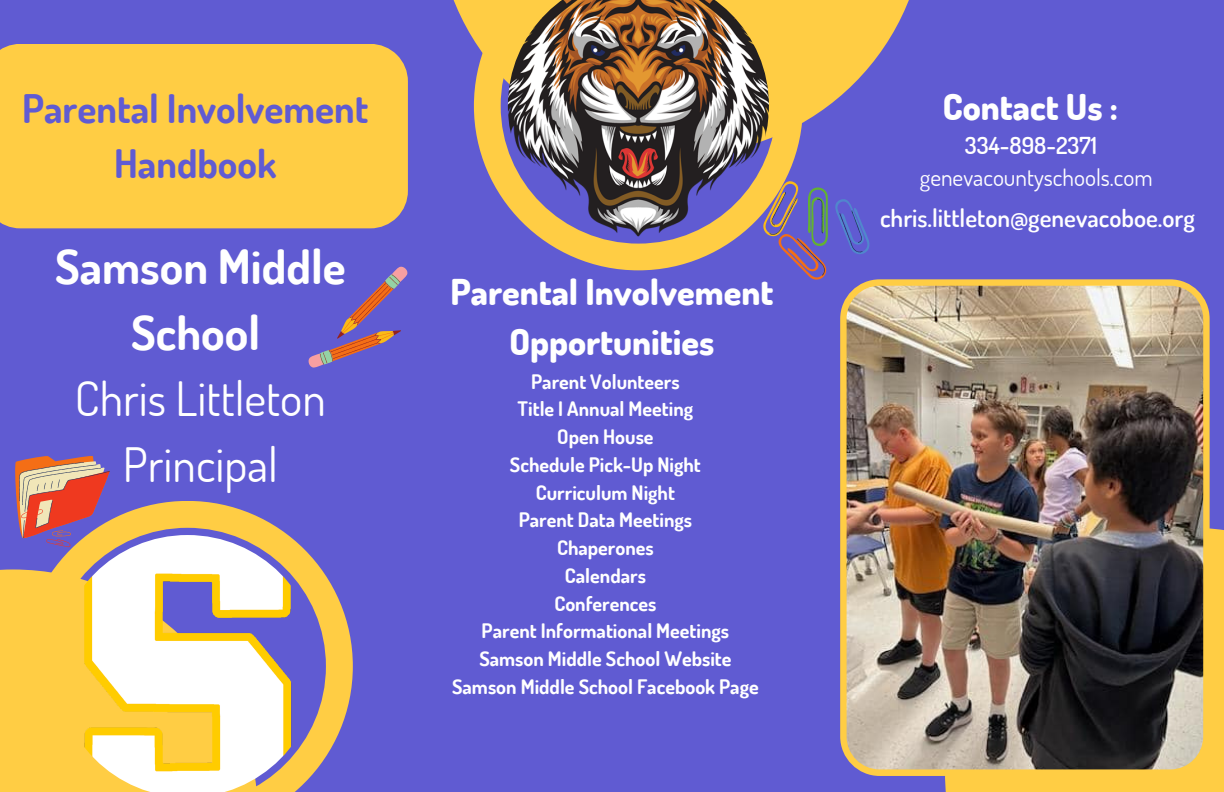
<style>
.page{position:relative;width:1224px;height:792px;background:#605bd2}
.page>*{position:absolute;margin:0;border:0;box-sizing:border-box;transform-origin:0 0}
.t1{font:47.4px/66px "Dosis";color:#fff;text-align:center}
.t2{font:700 47.4px/66px "Dosis";color:#fff;text-align:center}
.t3{font:700 39.4px/54.8px "Dosis";color:#605bd2;text-align:center}
.t4{font:800 35.6px/49.8px "Dosis";color:#fff;text-align:center}
.t5{font:600 24.8px "Dosis";color:#fff}
.t6{font:23.4px "Dosis";color:#fff}
.t7{font:600 23.4px "Dosis";color:#fff}
.t8{font:700 20px "Dosis";color:#fff}
</style>
<div class="page">
<div style="left:0;top:569px;width:258px;height:223px;background:#ffcd44"></div>
<svg style="left:22px;top:501px;width:331px;height:291px"></svg>
<svg style="left:453px;top:0;width:456px;height:123px;fill:#ffcd44"></svg>
<svg style="left:474px;top:0;width:329px;height:270px"></svg>
<div style="left:945px;top:528px;width:279px;height:264px;background:#ffcd44"></div>
<img style="left:840px;top:279px;width:370px;height:497px">
<div style="left:0;top:44px;width:408px;height:184px;background:#ffcd44"></div>
<svg style="left:308px;top:266px;width:100px;height:102px"></svg>
<svg style="left:762px;top:178px;width:107px;height:102px"></svg>
<svg style="left:15px;top:456px;width:95px;height:91px"></svg>
<p class="t3" style="left:22px;top:80px;width:348px">Parental Involvement<br>Handbook</p>
<p class="t2" style="left:55px;top:233px;width:292px">Samson Middle<br>School</p>
<p class="t1" style="left:75px;top:365px;width:253px">Chris Littleton<br>Principal</p>
<p class="t4" style="left:451px;top:266px;width:324px">Parental Involvement<br>Opportunities</p>
<p class="t8" style="left:531px;top:368px;width:150px">Parent Volunteers</p>
<p class="t8" style="left:518px;top:396px;width:177px">Title I Annual Meeting</p>
<p class="t8" style="left:557px;top:424px;width:98px">Open House</p>
<p class="t8" style="left:510px;top:451px;width:192px">Schedule Pick-Up Night</p>
<p class="t8" style="left:536px;top:479px;width:141px">Curriculum Night</p>
<p class="t8" style="left:519px;top:507px;width:175px">Parent Data Meetings</p>
<p class="t8" style="left:557px;top:535px;width:98px">Chaperones</p>
<p class="t8" style="left:565px;top:562px;width:83px">Calendars</p>
<p class="t8" style="left:554px;top:590px;width:104px">Conferences</p>
<p class="t8" style="left:482px;top:618px;width:249px">Parent Informational Meetings</p>
<p class="t8" style="left:479px;top:646px;width:254px">Samson Middle School Website</p>
<p class="t8" style="left:452px;top:673px;width:308px">Samson Middle School Facebook Page</p>
<p class="t4" style="left:943px;top:81px;width:177px">Contact Us :</p>
<p class="t7" style="left:965px;top:130px;width:134px">334-898-2371</p>
<p class="t6" style="left:920px;top:162px;width:234px">genevacountyschools.com</p>
<p class="t5" style="left:880px;top:201px;width:316px">chris.littleton@genevacoboe.org</p>
</div>
